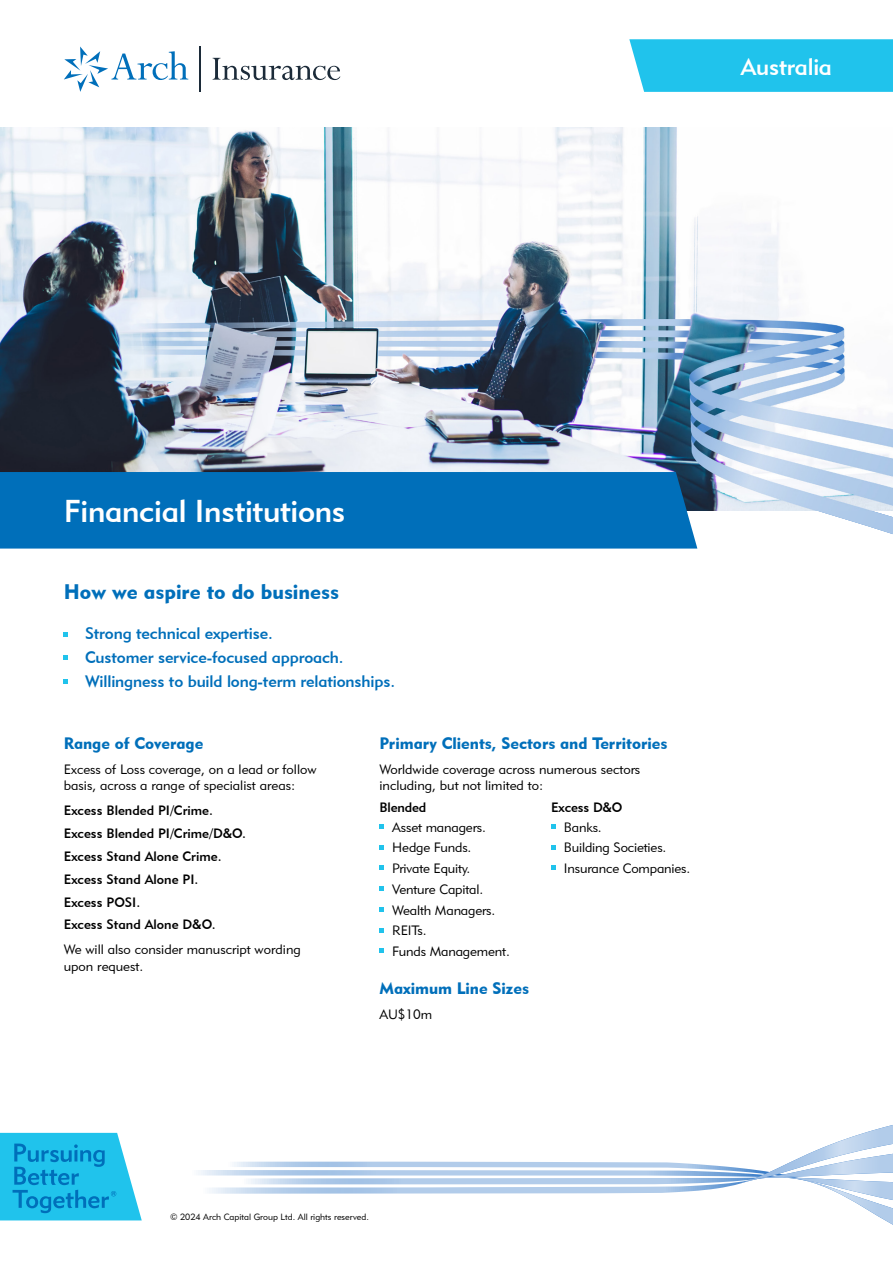
<style>
.page{position:relative;width:893px;height:1263px;background:#fff}
.page>*{position:absolute;margin:0;border:0;box-sizing:border-box;transform-origin:0 0}
.t1{font:31.5px "Geometric 415 BT Medium A";letter-spacing:-.01em;color:#fff}
.t2{font:23.7px "Geometric 415 BT Medium A";letter-spacing:-.01em;color:#fff}
.t3{font:21px "Geometric 415 BT Black A";color:#006fba}
.t4{font:16.5px/23.7px "Geometric 415 BT Medium A";letter-spacing:-.01em;color:#006fba}
.t5{font:16.5px "Geometric 415 BT Black A";color:#006fba}
.t6{font:13.5px/20.7px "Geometric 415 BT Lite A";color:#000}
.t7{font:13.5px/23px "Geometric 415 BT Medium A";color:#000}
.t8{font:9px "Geometric 415 BT Lite A";color:#000}
</style>
<div class="page">
<svg style="left:698px;top:510px;width:195px;height:24px"></svg>
<img style="left:0;top:128px;width:893px;height:382px">
<svg style="left:64px;top:46px;width:124px;height:46px"></svg>
<hr style="left:200px;top:46px;width:1px;height:46px;background:#1c2b39">
<svg style="left:213px;top:58px;width:127px;height:22px"></svg>
<svg style="left:629px;top:39px;width:264px;height:53px;background:#28c5ec"></svg>
<svg style="left:379px;top:824px;width:5px;height:4px"></svg>
<svg style="left:379px;top:845px;width:5px;height:4px"></svg>
<svg style="left:379px;top:866px;width:5px;height:4px"></svg>
<svg style="left:379px;top:886px;width:5px;height:5px"></svg>
<svg style="left:379px;top:907px;width:5px;height:4px"></svg>
<svg style="left:379px;top:928px;width:5px;height:4px"></svg>
<svg style="left:379px;top:949px;width:5px;height:4px"></svg>
<svg style="left:551px;top:824px;width:4px;height:4px"></svg>
<svg style="left:551px;top:845px;width:4px;height:4px"></svg>
<svg style="left:551px;top:866px;width:4px;height:4px"></svg>
<svg style="left:64px;top:632px;width:4px;height:4px"></svg>
<svg style="left:64px;top:656px;width:4px;height:4px"></svg>
<svg style="left:64px;top:679px;width:4px;height:5px"></svg>
<svg style="left:0;top:1133px;width:142px;height:87px;background:#2fbce6"></svg>
<svg style="left:198px;top:1125px;width:695px;height:100px"></svg>
<div style="left:0;top:472px;width:697px;height:77px;background:#006fba"></div>
<h2 class="t2" style="left:741px;top:53px;width:93px">Australia</h2>
<h1 class="t1" style="left:64px;top:492px;width:283px">Financial Institutions</h1>
<h3 class="t3" style="left:64px;top:578px;width:277px">How we aspire to do business</h3>
<p class="t4" style="left:85px;top:621px;width:312px">Strong technical expertise.<br>Customer service-focused approach.<br>Willingness to build long-term relationships.</p>
<p class="t5" style="left:64px;top:733px;width:141px">Range of Coverage</p>
<p class="t6" style="left:64px;top:760px;width:254px;line-height:16.5px">Excess of Loss coverage, on a lead or follow basis, across a range of specialist areas:</p>
<p class="t7" style="left:64px;top:799px;width:184px">Excess Blended PI/Crime.<br>Excess Blended PI/Crime/D&amp;O.<br>Excess Stand Alone Crime.<br>Excess Stand Alone PI.<br>Excess POSI.<br>Excess Stand Alone D&amp;O.</p>
<p class="t6" style="left:64px;top:941px;width:239px;line-height:16.5px">We will also consider manuscript wording upon request.</p>
<p class="t5" style="left:379px;top:733px;width:289px">Primary Clients, Sectors and Territories</p>
<p class="t6" style="left:379px;top:760px;width:262px;line-height:16.5px">Worldwide coverage across numerous sectors including, but not limited to:</p>
<p class="t7" style="left:379px;top:796px;width:48px">Blended</p>
<p class="t6" style="left:392px;top:816px;width:119px">Asset managers.<br>Hedge Funds.<br>Private Equity.<br>Venture Capital.<br>Wealth Managers.<br>REITs.<br>Funds Management.</p>
<p class="t7" style="left:551px;top:796px;width:73px">Excess D&amp;O</p>
<p class="t6" style="left:564px;top:816px;width:128px">Banks.<br>Building Societies.<br>Insurance Companies.</p>
<p class="t5" style="left:379px;top:978px;width:151px">Maximum Line Sizes</p>
<p class="t6" style="left:379px;top:1003px;width:54px">AU$10m</p>
<p class="t8" style="left:170px;top:1212px;width:200px">© 2024 Arch Capital Group Ltd. All rights reserved.</p>
</div>
